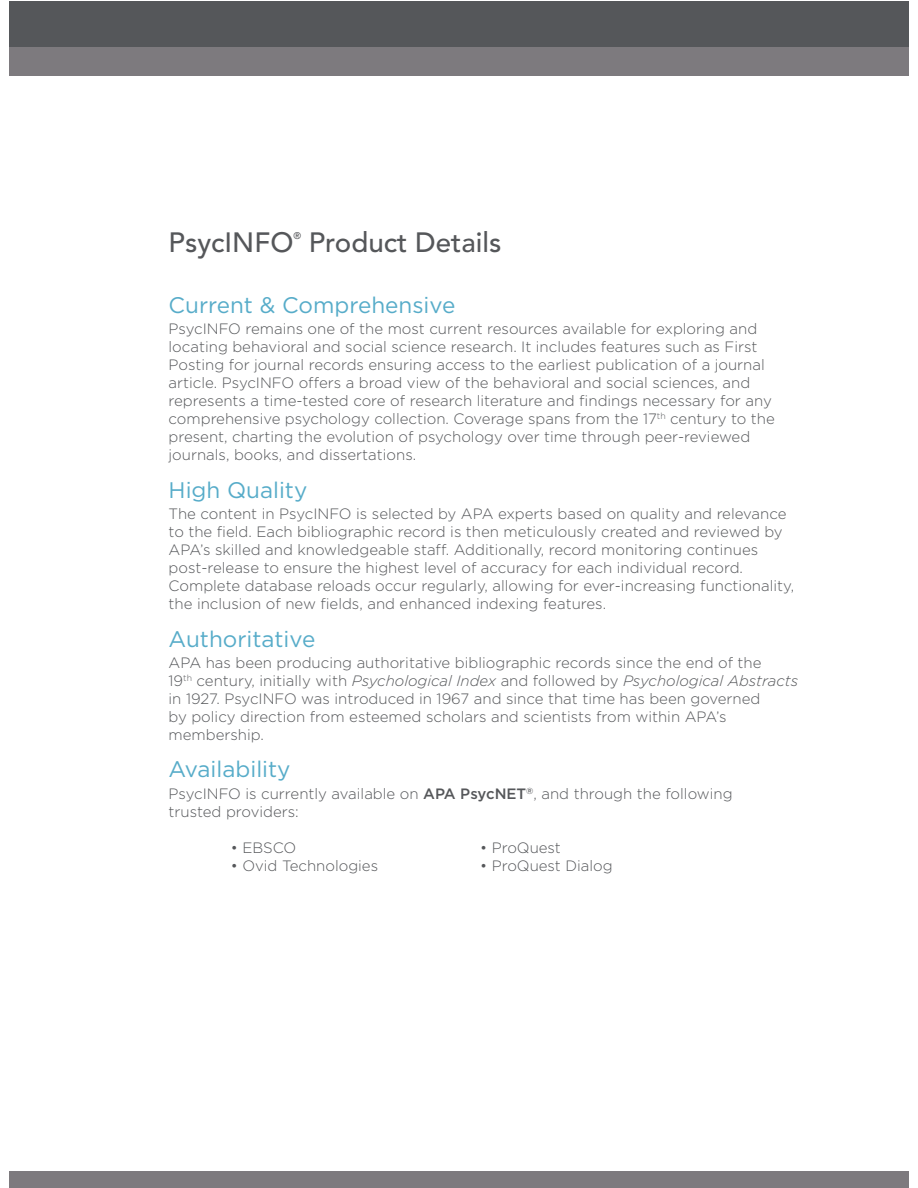
<style>
.page{position:relative;width:918px;height:1188px;background:#fff}
.page>*{position:absolute;margin:0;border:0;box-sizing:border-box;transform-origin:0 0}
.t1{font:500 27.75px "Avenir LT Std";color:#55575a}
.t2{font:22.5px "Gotham";color:#57acc9}
.t3{font:300 15px/18px "Gotham";color:#55575a}
.t4{font:500 9.6px "Avenir LT Std";color:#55575a}
.s1{font-style:italic}
.s2{font-weight:500}
</style>
<div class="page">
<div style="left:9px;top:1171px;width:900px;height:16px;background:#7d7a7e"></div>
<div style="left:9px;top:1px;width:900px;height:45px;background:#55575a"></div>
<div style="left:9px;top:47px;width:900px;height:29px;background:#7d7a7e"></div>
<h1 class="t1" style="left:169px;top:230px;width:126px">PsycINFO</h1>
<p class="t4" style="left:293px;top:231px;width:9px">®</p>
<h1 class="t1" style="left:309px;top:230px;width:194px">Product Details</h1>
<h2 class="t2" style="left:169px;top:297px;width:288px">Current &amp; Comprehensive</h2>
<p class="t3" style="left:169px;top:321px;width:608px">PsycINFO remains one of the most current resources available for exploring and locating behavioral and social science research. It includes features such as First Posting for journal records ensuring access to the earliest publication of a journal article. PsycINFO offers a broad view of the behavioral and social sciences, and represents a time-tested core of research literature and findings necessary for any comprehensive psychology collection. Coverage spans from the 17<sup>th</sup> century to the present, charting the evolution of psychology over time through peer-reviewed journals, books, and dissertations.</p>
<h2 class="t2" style="left:169px;top:482px;width:140px">High Quality</h2>
<p class="t3" style="left:169px;top:506px;width:627px">The content in PsycINFO is selected by APA experts based on quality and relevance to the field. Each bibliographic record is then meticulously created and reviewed by APA’s skilled and knowledgeable staff. Additionally, record monitoring continues post-release to ensure the highest level of accuracy for each individual record.<br>Complete database reloads occur regularly, allowing for ever-increasing functionality, the inclusion of new fields, and enhanced indexing features.</p>
<h2 class="t2" style="left:169px;top:630px;width:148px">Authoritative</h2>
<p class="t3" style="left:169px;top:655px;width:631px">APA has been producing authoritative bibliographic records since the end of the<br>19<sup>th</sup> century, initially with <span class="s1">Psychological Index</span> and followed by <span class="s1">Psychological Abstracts </span>in 1927. PsycINFO was introduced in 1967 and since that time has been governed<br>by policy direction from esteemed scholars and scientists from within APA’s membership.</p>
<h2 class="t2" style="left:169px;top:761px;width:123px">Availability</h2>
<p class="t3" style="left:169px;top:785px;width:566px">PsycINFO is currently available on <span class="s2">APA PsycNET</span><sup>®</sup>, and through the following trusted providers:</p>
<p class="t3" style="left:231px;top:839px;width:67px">• EBSCO</p>
<p class="t3" style="left:231px;top:857px;width:149px">• Ovid Technologies</p>
<p class="t3" style="left:480px;top:839px;width:82px">• ProQuest</p>
<p class="t3" style="left:480px;top:857px;width:134px">• ProQuest Dialog</p>
</div>
